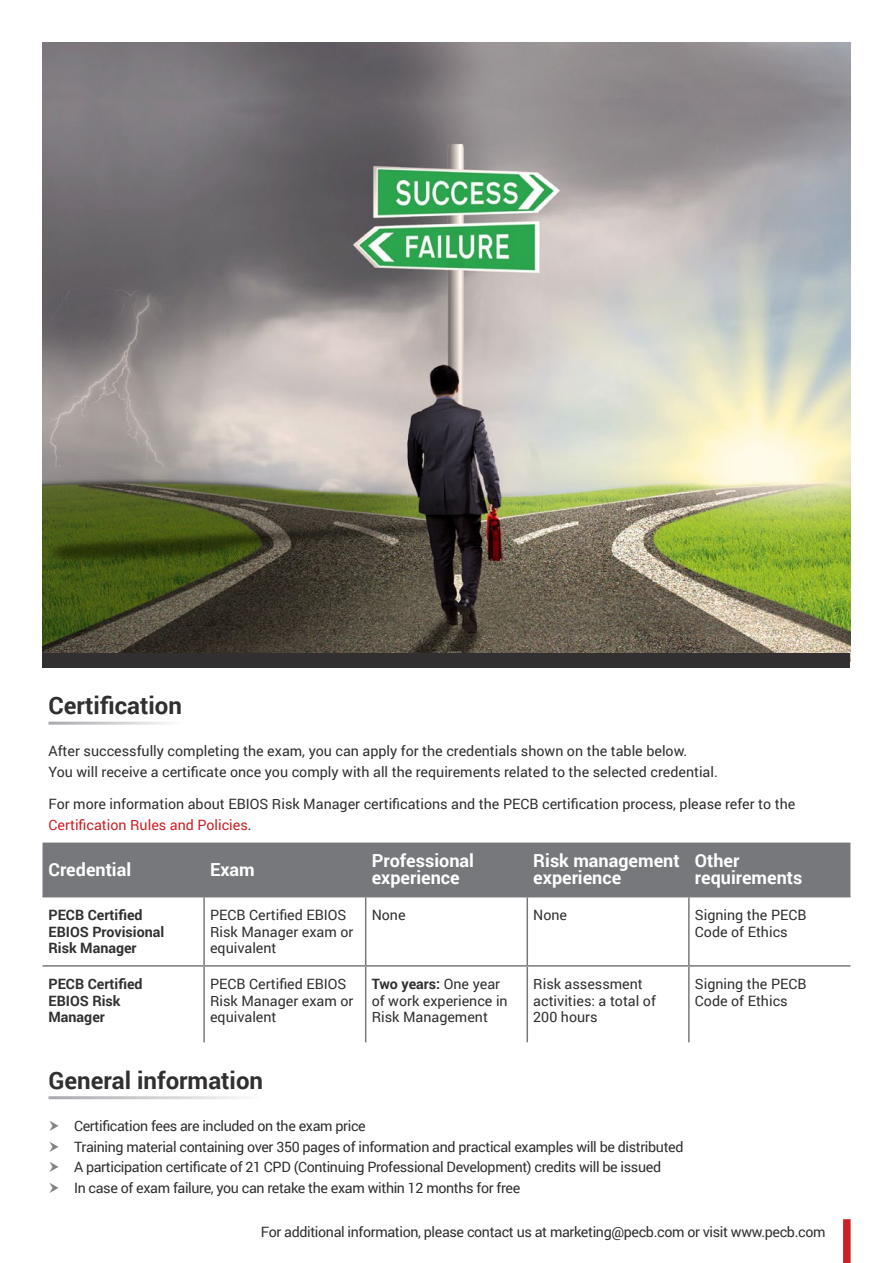
<style>
.page{position:relative;width:893px;height:1263px;background:#fff}
.page>*{position:absolute;margin:0;border:0;box-sizing:border-box;transform-origin:0 0}
.t1{font:700 24px "Roboto";color:#312f30}
.t2{font:700 18px/16.5px "Roboto";color:#fff}
.Bullet_Points{font:14.25px/16.5px "Roboto";color:#312f30}
.Bullet_Points-2{font:14.25px "Roboto";letter-spacing:-.025em;color:#312f30}
.t3{font:700 14.25px/16.5px "Roboto";color:#312f30}
.Bullet_Points-3{font:14.25px "Roboto";color:#ca2026}
.s1{color:#312f30}
.s2{font-weight:700}
</style>
<div class="page">
<img style="left:43px;top:43px;width:807px;height:610px">
<div style="left:843px;top:1219px;width:8px;height:44px;background:#ca2026"></div>
<div style="left:43px;top:653px;width:807px;height:15px;background:#312f30"></div>
<div style="left:43px;top:842px;width:807px;height:54px;background:#76787b"></div>
<hr style="left:43px;top:965px;width:161px;height:2px;background:#76787b">
<hr style="left:204px;top:965px;width:162px;height:2px;background:#76787b">
<hr style="left:366px;top:965px;width:161px;height:2px;background:#76787b">
<hr style="left:527px;top:965px;width:162px;height:2px;background:#76787b">
<hr style="left:689px;top:965px;width:161px;height:2px;background:#76787b">
<hr style="left:203px;top:897px;width:2px;height:68px;background:#76787b">
<hr style="left:365px;top:897px;width:1px;height:68px;background:#76787b">
<hr style="left:526px;top:897px;width:2px;height:68px;background:#76787b">
<hr style="left:688px;top:897px;width:2px;height:68px;background:#76787b">
<hr style="left:203px;top:967px;width:2px;height:75px;background:#76787b">
<hr style="left:365px;top:967px;width:1px;height:75px;background:#76787b">
<hr style="left:526px;top:967px;width:2px;height:75px;background:#76787b">
<hr style="left:688px;top:967px;width:2px;height:75px;background:#76787b">
<hr style="left:43px;top:896px;width:161px;height:1px;background:#76787b">
<hr style="left:204px;top:896px;width:162px;height:1px;background:#76787b">
<hr style="left:366px;top:896px;width:161px;height:1px;background:#76787b">
<hr style="left:527px;top:896px;width:162px;height:1px;background:#76787b">
<hr style="left:689px;top:896px;width:161px;height:1px;background:#76787b">
<p class="t1" style="left:49px;top:689px;width:135px">Certification</p>
<p class="Bullet_Points" style="left:49px;top:742px;width:640px">After successfully completing the exam, you can apply for the credentials shown on the table below.</p>
<p class="Bullet_Points" style="left:49px;top:763px;width:671px">You will receive a certificate once you comply with all the requirements related to the selected credential.</p>
<p class="Bullet_Points" style="left:49px;top:795px;width:748px">For more information about EBIOS Risk Manager certifications and the PECB certification process, please refer to the</p>
<p class="Bullet_Points-3" style="left:49px;top:815px;width:205px">Certification Rules and Policies<span class="s1">.</span></p>
<p class="t2" style="left:49px;top:860px;width:84px">Credential</p>
<p class="t2" style="left:210px;top:860px;width:46px">Exam</p>
<p class="t2" style="left:372px;top:852px;width:104px">Professional experience</p>
<p class="t2" style="left:533px;top:852px;width:148px">Risk management experience</p>
<p class="t2" style="left:695px;top:852px;width:109px">Other requirements</p>
<p class="t3" style="left:49px;top:906px;width:117px">PECB Certified<br>EBIOS Provisional</p>
<p class="t3" style="left:49px;top:939px;width:90px">Risk Manager</p>
<p class="Bullet_Points" style="left:210px;top:906px;width:138px">PECB Certified EBIOS</p>
<p class="Bullet_Points" style="left:210px;top:923px;width:145px">Risk Manager exam or equivalent</p>
<p class="Bullet_Points" style="left:372px;top:906px;width:35px">None</p>
<p class="Bullet_Points" style="left:533px;top:906px;width:35px">None</p>
<p class="Bullet_Points" style="left:695px;top:906px;width:113px">Signing the PECB</p>
<p class="Bullet_Points" style="left:695px;top:923px;width:94px">Code of Ethics</p>
<p class="t3" style="left:49px;top:975px;width:96px">PECB Certified</p>
<p class="t3" style="left:49px;top:992px;width:74px">EBIOS Risk</p>
<p class="t3" style="left:49px;top:1008px;width:58px">Manager</p>
<p class="Bullet_Points" style="left:210px;top:975px;width:138px">PECB Certified EBIOS</p>
<p class="Bullet_Points" style="left:210px;top:992px;width:145px">Risk Manager exam or equivalent</p>
<p class="Bullet_Points" style="left:372px;top:975px;width:137px"><span class="s2">Two years:</span> One year of work experience in<br>Risk Management</p>
<p class="Bullet_Points" style="left:533px;top:975px;width:124px">Risk assessment activities: a total of<br>200 hours</p>
<p class="Bullet_Points" style="left:695px;top:975px;width:113px">Signing the PECB</p>
<p class="Bullet_Points" style="left:695px;top:992px;width:94px">Code of Ethics</p>
<p class="t1" style="left:49px;top:1063px;width:216px">General information</p>
<p class="Bullet_Points-2" style="left:74px;top:1116px;width:293px">Certification fees are included on the exam price</p>
<p class="Bullet_Points-2" style="left:74px;top:1136px;width:611px">Training material containing over 350 pages of information and practical examples will be distributed</p>
<p class="Bullet_Points-2" style="left:74px;top:1157px;width:589px">A participation certificate of 21 CPD (Continuing Professional Development) credits will be issued</p>
<p class="Bullet_Points-2" style="left:74px;top:1178px;width:448px">In case of exam failure, you can retake the exam within 12 months for free</p>
<p class="Bullet_Points-2" style="left:261px;top:1221px;width:566px">For additional information, please contact us at marketing@pecb.com or visit www.pecb.com</p>
</div>
